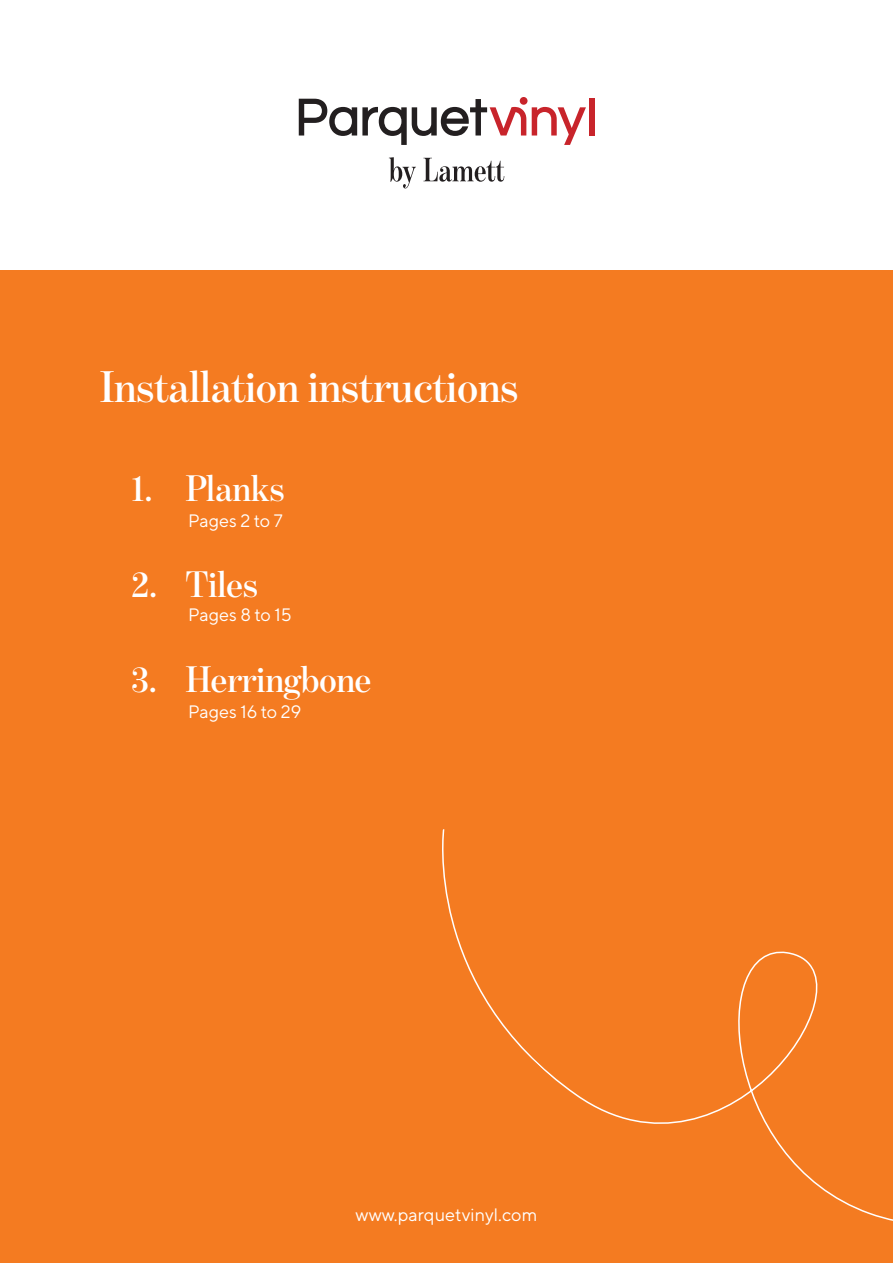
<style>
.page{position:relative;width:893px;height:1263px;background:#fff}
.page>*{position:absolute;margin:0;border:0;box-sizing:border-box;transform-origin:0 0}
.t1{font:600 45px "Benton Mod Disp";color:#fff}
.t2{font:600 37.5px "Benton Mod Disp";color:#fff}
.t3{font:18px "TT Norms";color:#fff}
</style>
<div class="page">
<div style="left:0;top:270px;width:893px;height:993px;background:#f47b21"></div>
<div style="left:589px;top:98px;width:5px;height:38px;background:#c8242b"></div>
<div style="left:520px;top:97px;width:7px;height:8px;background:#c8242b;border-radius:50%"></div>
<svg style="left:532px;top:107px;width:54px;height:38px"></svg>
<svg style="left:299px;top:99px;width:227px;height:46px"></svg>
<svg style="left:389px;top:157px;width:27px;height:31px"></svg>
<svg style="left:423px;top:158px;width:81px;height:24px"></svg>
<svg style="left:442px;top:829px;width:451px;height:392px"></svg>
<p class="t1" style="left:100px;top:362px;width:420px">Installation instructions</p>
<p class="t2" style="left:132px;top:468px;width:154px">1. Planks</p>
<p class="t3" style="left:188px;top:510px;width:96px">Pages 2 to 7</p>
<p class="t2" style="left:132px;top:563px;width:128px">2. Tiles</p>
<p class="t3" style="left:188px;top:603px;width:105px">Pages 8 to 15</p>
<p class="t2" style="left:132px;top:659px;width:241px">3. Herringbone</p>
<p class="t3" style="left:188px;top:700px;width:115px">Pages 16 to 29</p>
<p class="t3" style="left:356px;top:1203px;width:183px">www.parquetvinyl.com</p>
</div>
